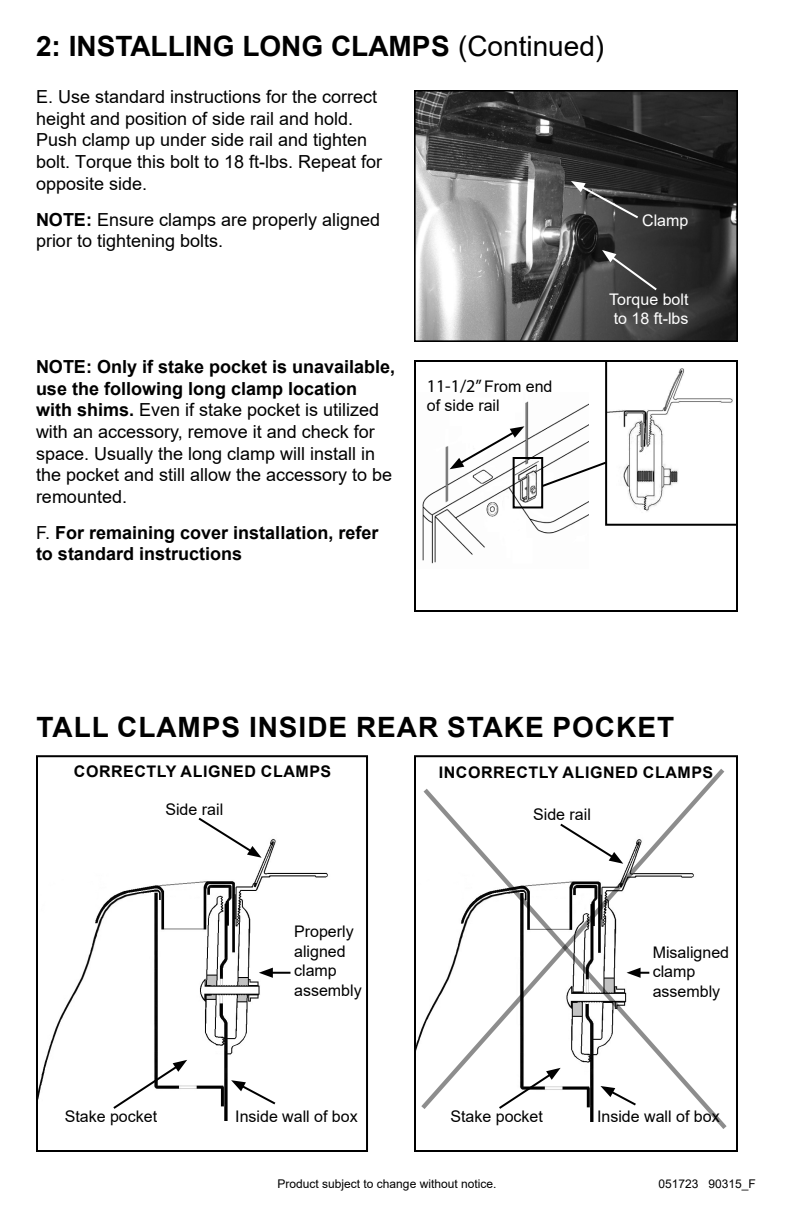
<style>
.page{position:relative;width:792px;height:1224px;background:#fff}
.page>*{position:absolute;margin:0;border:0;box-sizing:border-box;transform-origin:0 0}
.t1{font:700 28px "Arial";color:#000}
.t2{font:700 28px "Arial";letter-spacing:.035em;color:#000}
.t3{font:18px/21.6px "Arial";color:#000}
.t4{font:700 18px/21.6px "Arial";color:#000}
.t5{font:18px "Myriad Pro";color:#000}
.t6{font:16px/19.6px "Arial";color:#000}
.t7{font:700 16px "Arial";letter-spacing:.035em;color:#000}
.t8{font:16px/19.2px "Arial";color:#fff}
.t9{font:12px "Arial";color:#000}
.s1{font-weight:400}
.s2{font-weight:700}
.s3{font-family:"Arial";font-size:16px}
</style>
<div class="page">
<img style="left:39px;top:838px;width:289px;height:283px">
<svg style="left:196px;top:817px;width:66px;height:41px"></svg>
<svg style="left:111px;top:1060px;width:76px;height:51px"></svg>
<hr style="left:270px;top:972px;width:21px;height:2px;background:#000">
<svg style="left:259px;top:968px;width:14px;height:10px"></svg>
<div style="left:36px;top:755px;width:332px;height:397px;border:2px solid #000"></div>
<div style="left:414px;top:755px;width:324px;height:397px;border:2px solid #000"></div>
<svg style="left:419px;top:769px;width:306px;height:342px"></svg>
<svg style="left:600px;top:1086px;width:38px;height:21px"></svg>
<svg style="left:231px;top:1080px;width:47px;height:26px"></svg>
<img style="left:422px;top:401px;width:145px;height:163px">
<div style="left:414px;top:360px;width:324px;height:252px;border:2px solid #000"></div>
<svg style="left:450px;top:426px;width:74px;height:43px"></svg>
<div style="left:513px;top:457px;width:30px;height:51px;border:2px solid #000"></div>
<svg style="left:540px;top:360px;width:198px;height:167px"></svg>
<img style="left:417px;top:93px;width:318px;height:246px">
<div style="left:414px;top:90px;width:324px;height:252px;border:2px solid #000"></div>
<svg style="left:571px;top:181px;width:69px;height:39px;background:#505050"></svg>
<svg style="left:602px;top:250px;width:57px;height:42px;background:#4b4b4b"></svg>
<h1 class="t1" style="left:36px;top:27px;width:570px">2: INSTALLING LONG CLAMPS <span class="s1">(Continued)</span></h1>
<p class="t3" style="left:36px;top:86px;width:348px">E. Use standard instructions for the correct height and position of side rail and hold.<br>Push clamp up under side rail and tighten bolt. Torque this bolt to 18 ft-lbs. Repeat for opposite side.</p>
<p class="t3" style="left:36px;top:208px;width:346px"><span class="s2">NOTE:</span> Ensure clamps are properly aligned prior to tightening bolts.</p>
<p class="t8" style="left:642px;top:210px;width:48px">Clamp</p>
<p class="t3" style="left:36px;top:356px;width:361px"><span class="s2">NOTE: Only if stake pocket is unavailable, use the following long clamp location with shims.</span> Even if stake pocket is utilized with an accessory, remove it and check for space. Usually the long clamp will install in the pocket and still allow the accessory to be remounted.</p>
<p class="t4" style="left:36px;top:522px;width:344px"><span class="s1">F.</span> For remaining cover installation, refer to standard instructions</p>
<p class="t5" style="left:427px;top:375px;width:127px">11-1/2” <span class="s3">From end</span></p>
<p class="t6" style="left:427px;top:396px;width:74px">of side rail</p>
<p class="t8" style="left:609px;top:290px;width:81px">Torque bolt to 18 ft-lbs</p>
<h1 class="t2" style="left:36px;top:708px;width:639px">TALL CLAMPS INSIDE REAR STAKE POCKET</h1>
<p class="t7" style="left:74px;top:760px;width:259px">CORRECTLY ALIGNED CLAMPS</p>
<p class="t7" style="left:439px;top:761px;width:276px">INCORRECTLY ALIGNED CLAMPS</p>
<p class="t6" style="left:165px;top:799px;width:59px">Side rail</p>
<p class="t6" style="left:533px;top:805px;width:59px">Side rail</p>
<p class="t6" style="left:65px;top:1106px;width:94px">Stake pocket</p>
<p class="t6" style="left:294px;top:922px;width:69px">Properly aligned clamp assembly</p>
<p class="t6" style="left:235px;top:1106px;width:124px">Inside wall of box</p>
<p class="t6" style="left:450px;top:1106px;width:94px">Stake pocket</p>
<p class="t6" style="left:653px;top:942px;width:78px">Misaligned clamp assembly</p>
<p class="t6" style="left:597px;top:1107px;width:124px">Inside wall of box</p>
<p class="t9" style="left:278px;top:1176px;width:220px">Product subject to change without notice.</p>
<p class="t9" style="left:659px;top:1176px;width:99px">051723 90315_F</p>
</div>
